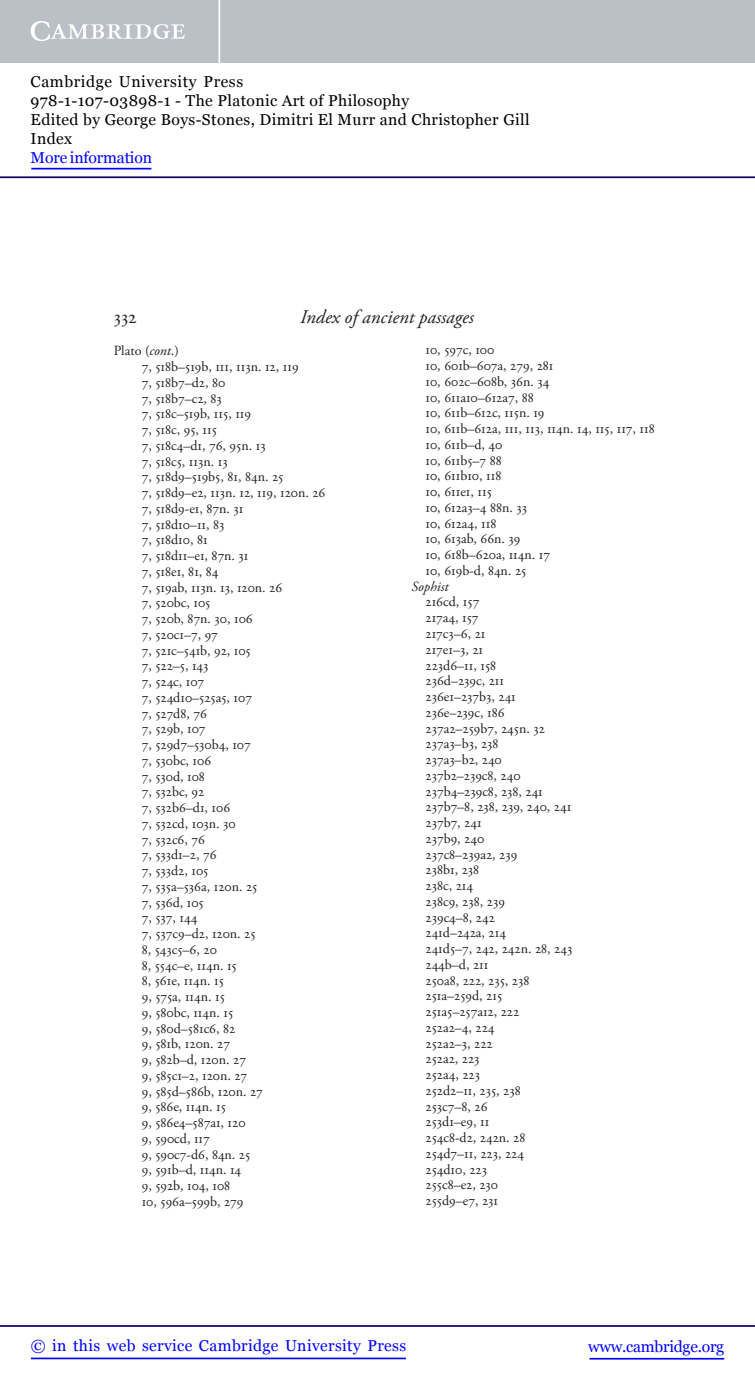
<style>
.page{position:relative;width:755px;height:1385px;background:#fff}
.page>*{position:absolute;margin:0;border:0;box-sizing:border-box;transform-origin:0 0}
.t1{font:italic 19.25px "Adobe Garamond Pro";color:#231f20}
.t2{font:19.25px "Adobe Garamond Pro";color:#231f20}
.t3{font:15.75px/18.9px "Georgia";letter-spacing:.025em;color:#000}
.t4{font:15.75px "Georgia";letter-spacing:.025em;color:#00f}
.t5{font:15.75px "Georgia";letter-spacing:-.015em;color:#00f}
.t6{font:15.75px "Georgia";letter-spacing:-.01em;color:#00f}
.t7{font:14px/15.8px "Adobe Garamond Pro";color:#231f20}
.t8{font:italic 14px "Adobe Garamond Pro";color:#231f20}
.s1{font-style:italic}
</style>
<div class="page">
<hr style="left:589px;top:1358px;width:134px;height:1px;background:#00f">
<hr style="left:0;top:1325px;width:754px;height:2px;background:#150666">
<hr style="left:31px;top:1357px;width:374px;height:2px;background:#00f">
<div style="left:0;top:0;width:754px;height:63px;background:#bac0c6"></div>
<svg style="left:31px;top:21px;width:154px;height:20px"></svg>
<hr style="left:218px;top:0;width:2px;height:63px;background:#fff">
<hr style="left:0;top:176px;width:754px;height:2px;background:#150666">
<hr style="left:31px;top:168px;width:120px;height:1px;background:#00f">
<p class="t3" style="left:31px;top:72px;width:500px">Cambridge University Press<br>978-1-107-03898-1 - The Platonic Art of Philosophy<br>Edited by George Boys-Stones, Dimitri El Murr and Christopher Gill Index</p>
<p class="t6" style="left:31px;top:148px;width:123px">More information</p>
<h1 class="t2" style="left:114px;top:309px;width:25px">332</h1>
<h1 class="t1" style="left:300px;top:309px;width:175px">Index of ancient passages</h1>
<p class="t7" style="left:142px;top:360px;width:185px">7, 518b–519b, 111 , 113n. 12 , 119<br>7, 518b7–d2, 80<br>7, 518b7–c2, 83<br>7, 518c–519b, 115 , 119<br>7, 518c, 95 , 115<br>7, 518c4–d1, 76 , 95n. 13<br>7, 518c5, 113n. 13<br>7, 518d9–519b5, 81 , 84n. 25<br>7, 518d9–e2, 113n. 12 , 119 , 120n. 26<br>7, 518d9-e1, 87n. 31<br>7, 518d10–11, 83<br>7, 518d10, 81<br>7, 518d11–e1, 87n. 31<br>7, 518e1, 81 , 84<br>7, 519ab, 113n. 13 , 120n. 26<br>7, 520bc, 105<br>7, 520b, 87n. 30 , 106<br>7, 520c1–7, 97<br>7, 521c–541b, 92 , 105<br>7, 522–5, 143<br>7, 524c, 107<br>7, 524d10–525a5, 107<br>7, 527d8, 76<br>7, 529b, 107<br>7, 529d7–530b4, 107<br>7, 530bc, 106<br>7, 530d, 108<br>7, 532bc, 92<br>7, 532b6–d1, 106<br>7, 532cd, 103n. 30<br>7, 532c6, 76<br>7, 533d1–2, 76<br>7, 533d2, 105<br>7, 535a–536a, 120n. 25<br>7, 536d, 105<br>7, 537, 144<br>7, 537c9–d2, 120n. 25<br>8, 543c5–6, 20<br>8, 554c–e, 114n. 15<br>8, 561e, 114n. 15<br>9, 575a, 114n. 15<br>9, 580bc, 114n. 15<br>9, 580d–581c6, 82<br>9, 581b, 120n. 27<br>9, 582b–d, 120n. 27<br>9, 585c1–2, 120n. 27<br>9, 585d–586b, 120n. 27<br>9, 586e, 114n. 15<br>9, 586e4–587a1, 120<br>9, 590cd, 117<br>9, 590c7-d6, 84n. 25<br>9, 591b–d, 114n. 14<br>9, 592b, 104 , 108<br>10, 596a–599b, 279</p>
<p class="t7" style="left:114px;top:344px;width:67px">Plato (<span class="s1">cont</span>.)</p>
<p class="t7" style="left:425px;top:343px;width:230px">10, 597c, 100<br>10, 601b–607a, 279 , 281<br>10, 602c–608b, 36n. 34<br>10, 611a10–612a7, 88<br>10, 611b–612c, 115n. 19<br>10, 611b–612a, 111 , 113 , 114n. 14 , 115 , 117 , 118<br>10, 611b–d, 40<br>10, 611b5–7 88<br>10, 611b10, 118<br>10, 611e1, 115<br>10, 612a3–4 88n. 33<br>10, 612a4, 118<br>10, 613ab, 66n. 39<br>10, 618b–620a, 114n. 17<br>10, 619b-d, 84n. 25</p>
<p class="t8" style="left:411px;top:581px;width:38px">Sophist</p>
<p class="t7" style="left:425px;top:595px;width:148px">216cd, 157<br>217a4, 157<br>217c3–6, 21<br>217e1–3, 21<br>223d6–11, 158<br>236d–239c, 211<br>236e1–237b3, 241<br>236e–239c, 186<br>237a2–259b7, 245n. 32<br>237a3–b3, 238<br>237a3–b2, 240<br>237b2–239c8, 240<br>237b4–239c8, 238 , 241<br>237b7–8, 238 , 239 , 240 , 241<br>237b7, 241<br>237b9, 240<br>237c8–239a2, 239<br>238b1, 238<br>238c, 214<br>238c9, 238 , 239<br>239c4–8, 242<br>241d–242a, 214<br>241d5–7, 242 , 242n. 28 , 243<br>244b–d, 211<br>250a8, 222 , 235 , 238<br>251a–259d, 215<br>251a5–257a12, 222<br>252a2–4, 224<br>252a2–3, 222<br>252a2, 223<br>252a4, 223<br>252d2–11, 235 , 238<br>253c7–8, 26<br>253d1–e9, 11<br>254c8-d2, 242n. 28<br>254d7–11, 223 , 224<br>254d10, 223<br>255c8–e2, 230<br>255d9–e7, 231</p>
<p class="t4" style="left:31px;top:1337px;width:376px">© in this web service Cambridge University Press</p>
<p class="t5" style="left:587px;top:1337px;width:137px">www.cambridge.org</p>
</div>
